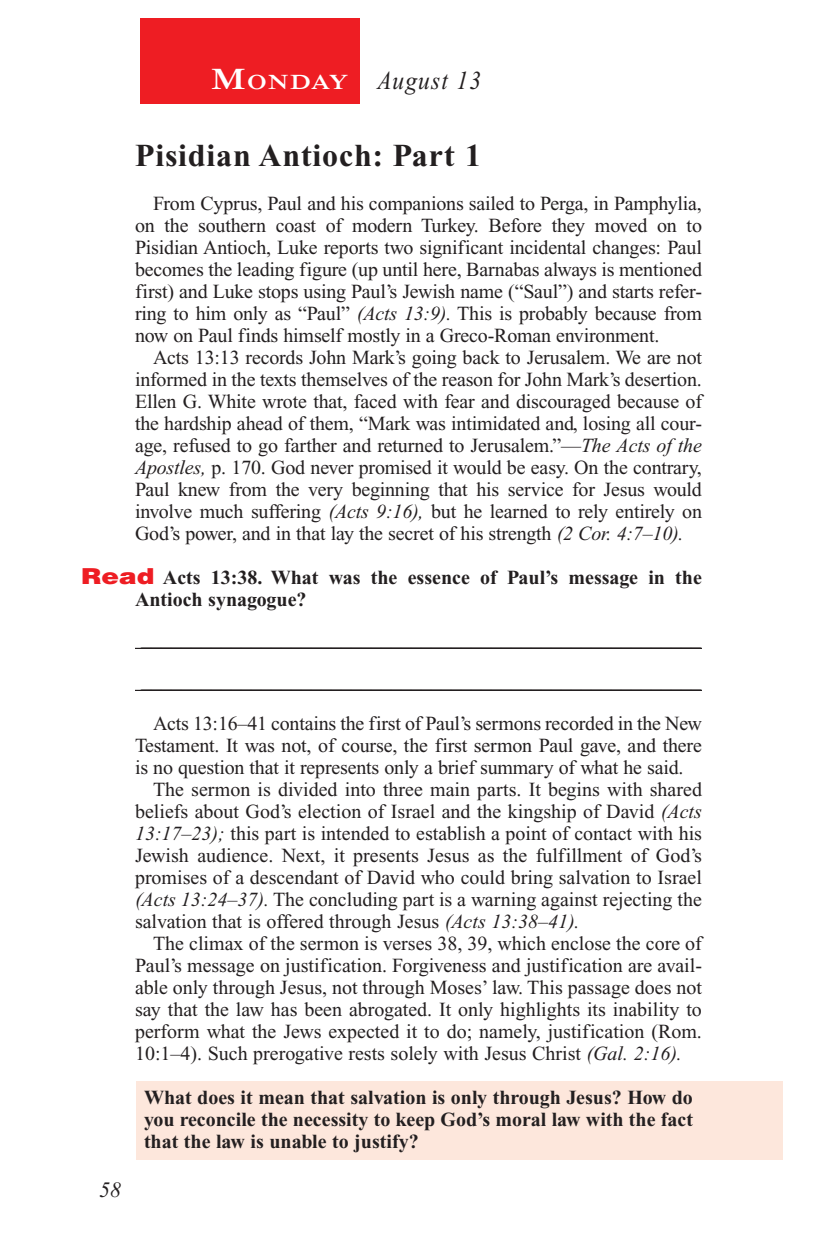
<style>
.page{position:relative;width:819px;height:1260px;background:#fff}
.page>*{position:absolute;margin:0;border:0;box-sizing:border-box;transform-origin:0 0}
.Head{font:700 32px "Times New Roman PS Std";letter-spacing:.025em;color:#231f20}
.Lesson_Dates{font:italic 26px "Times New Roman PS Std";letter-spacing:.05em;color:#231f20;scale:.9 1}
.t1{font:italic 22px "Times New Roman PS Std";color:#231f20}
.Daily_Header{font:600 21px "Times NRMT Std";letter-spacing:.045em;color:#fff;scale:1.1 1}
.Body{font:20px/22px "Times New Roman PS Std";letter-spacing:-.01em;color:#231f20;text-align:justify}
.x-screened_box-text{font:700 20px/22px "Times New Roman PS Std";color:#231f20;text-align:justify}
.Blank_Lines{font:20px "Times New Roman PS Std";color:#231f20}
.Question{font:700 20px/22px "Times New Roman PS Std";color:#231f20}
.s1{font-size:30px}
.s2{font-style:italic}
.s3{font-family:"Helvetica LT Std";font-weight:900;font-size:22px;color:#ee1d23}
</style>
<div class="page">
<div style="left:140px;top:18px;width:220px;height:86px;background:#ee1d23"></div>
<div style="left:137px;top:1082px;width:646px;height:78px;background:#fde7dc"></div>
<hr style="left:135px;top:648px;width:567px;height:1px;background:#231f20">
<hr style="left:135px;top:690px;width:567px;height:1px;background:#231f20">
<p class="Daily_Header" style="left:211px;top:70px;width:127px"><span class="s1">M</span>ONDAY</p>
<p class="Lesson_Dates" style="left:378px;top:66px;width:117px">August 13</p>
<p class="Head" style="left:135px;top:138px;width:348px">Pisidian Antioch: Part 1</p>
<p class="Body" style="left:135px;top:193px;width:569px;text-align:left;text-indent:18px">From Cyprus, Paul and his companions sailed to Perga, in Pamphylia, on the southern coast of modern Turkey. Before they moved on to Pisidian Antioch, Luke reports two significant incidental changes: Paul becomes the leading figure (up until here, Barnabas always is mentioned first) and Luke stops using Paul’s Jewish name (“Saul”) and starts refer&shy;ring to him only as “Paul” <span class="s2">(Acts 13:9).</span> This is probably because from now on Paul finds himself mostly in a Greco-Roman environment.</p>
<p class="Body" style="left:135px;top:347px;width:569px;text-indent:18px">Acts 13:13 records John Mark’s going back to Jerusalem. We are not informed in the texts themselves of the reason for John Mark’s desertion.<br>Ellen G. White wrote that, faced with fear and discouraged because of the hardship ahead of them, “Mark was intimidated and, losing all cour&shy;age, refused to go farther and returned to Jerusalem.”—<span class="s2">The Acts of the Apostles,</span> p. 170. God never promised it would be easy. On the contrary, Paul knew from the very beginning that his service for Jesus would involve much suffering <span class="s2">(Acts 9:16),</span> but he learned to rely entirely on God’s power, and in that lay the secret of his strength <span class="s2">(2 Cor. 4:7–10).</span></p>
<p class="Question" style="left:135px;top:567px;width:568px;text-indent:-54px"><span class="s3">Read</span> Acts 13:38. What was the essence of Paul’s message in the<br>Antioch synagogue?</p>
<p class="Blank_Lines" style="left:141px;top:629px;width:561px">________________________________________________________</p>
<p class="t1" style="left:99px;top:1178px;width:23px">58</p>
<p class="Blank_Lines" style="left:141px;top:671px;width:561px">________________________________________________________</p>
<p class="Body" style="left:135px;top:713px;width:568px;text-indent:18px">Acts 13:16–41 contains the first of Paul’s sermons recorded in the New Testament. It was not, of course, the first sermon Paul gave, and there is no question that it represents only a brief summary of what he said.</p>
<p class="Body" style="left:135px;top:779px;width:569px;text-indent:18px">The sermon is divided into three main parts. It begins with shared beliefs about God’s election of Israel and the kingship of David <span class="s2">(Acts 13:17–23);</span> this part is intended to establish a point of contact with his Jewish audience. Next, it presents Jesus as the fulfillment of God’s promises of a descendant of David who could bring salvation to Israel <span class="s2">(Acts 13:24–37).</span> The concluding part is a warning against rejecting the salvation that is offered through Jesus <span class="s2">(Acts 13:38–41).</span></p>
<p class="Body" style="left:135px;top:933px;width:568px;text-indent:18px">The climax of the sermon is verses 38, 39, which enclose the core of Paul’s message on justification. Forgiveness and justification are avail&shy;able only through Jesus, not through Moses’ law. This passage does not say that the law has been abrogated. It only highlights its inability to perform what the Jews expected it to do; namely, justification (Rom.<br>10:1–4). Such prerogative rests solely with Jesus Christ <span class="s2">(Gal. 2:16).</span></p>
<p class="x-screened_box-text" style="left:144px;top:1087px;width:551px">What does it mean that salvation is only through Jesus? How do you reconcile the necessity to keep God’s moral law with the fact that the law is unable to justify?</p>
</div>
